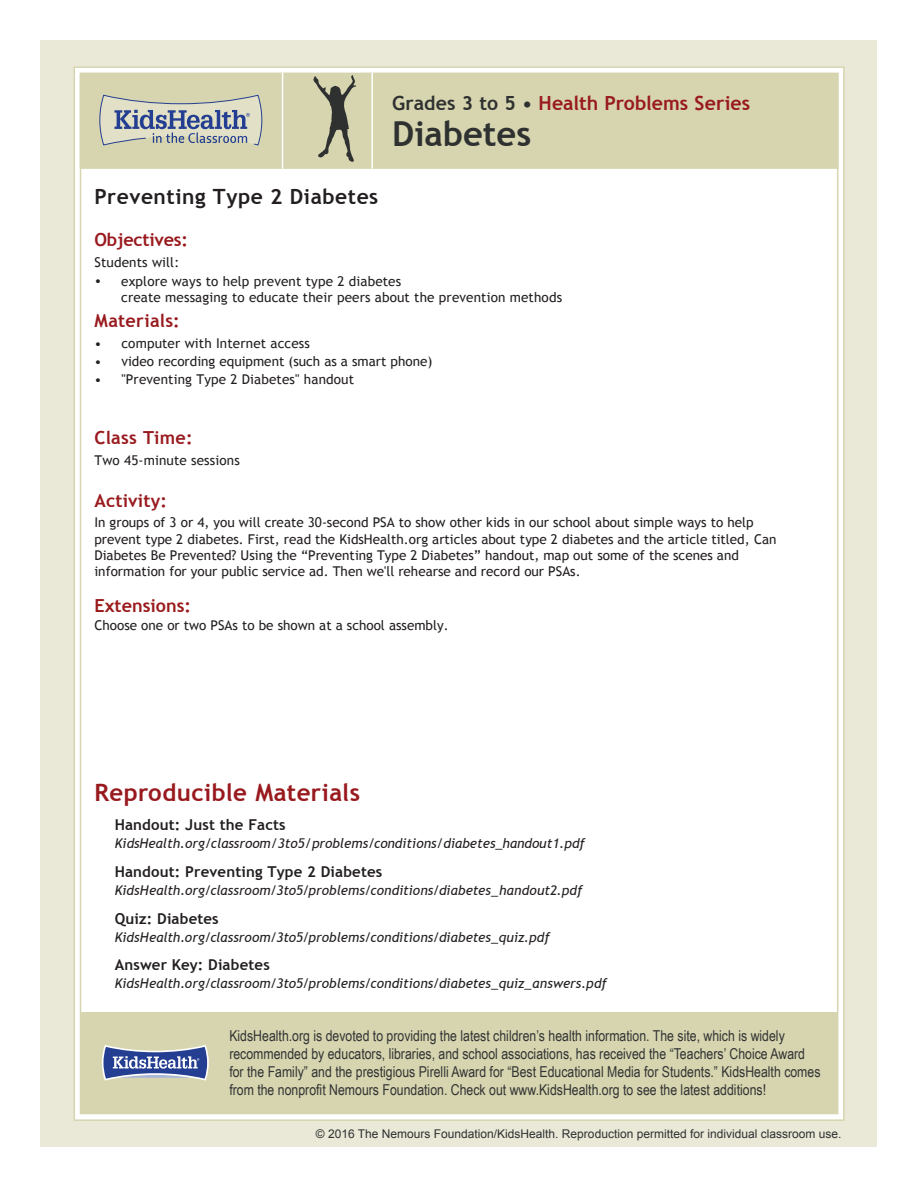
<style>
.page{position:relative;width:918px;height:1188px;background:#fff}
.page>*{position:absolute;margin:0;border:0;box-sizing:border-box;transform-origin:0 0}
.Lesson_Header{font:700 34.5px "Trebuchet MS";color:#2f3130}
.t1{font:700 24px "Trebuchet MS";letter-spacing:.015em;color:#991a1e}
.t2{font:700 21px "Trebuchet MS";letter-spacing:.025em;color:#231f20}
.Lesson_Header-2{font:700 19.5px "Trebuchet MS";color:#991a1e}
.t3{font:700 18px "Trebuchet MS";letter-spacing:.01em;color:#991a1e}
.t4{font:700 18px "Trebuchet MS";letter-spacing:-.015em;color:#991a1e}
.t5{font:700 18px "Trebuchet MS";color:#9a1a1d}
.t6{font:15px/18px "Arial Narrow";color:#323333}
.Article_List{font:700 15px "Trebuchet MS";letter-spacing:.01em;color:#231f20}
.Article_List-2{font:700 15px "Trebuchet MS";letter-spacing:.01em;color:#231f20}
.Basic_Bulleted_List{font:13.5px/16.2px "Trebuchet MS";color:#231f20}
.Article_List-3{font:italic 13.5px "Trebuchet MS";color:#231f20}
.t7{font:12px "Arial";color:#2f3130}
.s1{color:#2f3130}
.s2{font-style:inherit}
</style>
<div class="page">
<div style="left:40px;top:40px;width:838px;height:1108px;background:#eae9d8"></div>
<div style="left:74px;top:67px;width:770px;height:1053px;background:#fff"></div>
<div style="left:81px;top:1013px;width:757px;height:100px;background:#d6d5b0"></div>
<svg style="left:102px;top:1045px;width:107px;height:36px"></svg>
<div style="left:81px;top:74px;width:757px;height:94px;background:#d6d5b0"></div>
<div style="left:80px;top:73px;width:759px;height:96px;border:2px solid #d6d5b0"></div>
<svg style="left:99px;top:94px;width:164px;height:52px"></svg>
<hr style="left:371px;top:73px;width:2px;height:96px;background:#fff">
<hr style="left:282px;top:73px;width:1px;height:96px;background:#fff">
<svg style="left:313px;top:75px;width:44px;height:87px"></svg>
<p class="Lesson_Header-2" style="left:392px;top:91px;width:360px"><span class="s1">Grades 3 to 5 •</span> Health Problems Series</p>
<p class="Lesson_Header" style="left:392px;top:112px;width:141px">Diabetes</p>
<p class="t2" style="left:94px;top:184px;width:285px">Preventing Type 2 Diabetes</p>
<p class="t4" style="left:94px;top:229px;width:95px">Objectives:</p>
<p class="Basic_Bulleted_List" style="left:94px;top:255px;width:86px">Students will:</p>
<p class="Basic_Bulleted_List" style="left:121px;top:273px;width:442px">explore ways to help prevent type 2 diabetes<br>create messaging to educate their peers about the prevention methods</p>
<p class="Basic_Bulleted_List" style="left:94px;top:273px;width:9px">•</p>
<p class="t3" style="left:94px;top:310px;width:87px">Materials:</p>
<p class="Basic_Bulleted_List" style="left:94px;top:336px;width:217px">• computer with Internet access</p>
<p class="Basic_Bulleted_List" style="left:94px;top:354px;width:339px">• video recording equipment (such as a smart phone)</p>
<p class="Basic_Bulleted_List" style="left:94px;top:372px;width:261px">• "Preventing Type 2 Diabetes" handout</p>
<p class="t3" style="left:94px;top:427px;width:100px">Class Time:</p>
<p class="Basic_Bulleted_List" style="left:94px;top:453px;width:147px">Two 45-minute sessions</p>
<p class="t3" style="left:94px;top:490px;width:74px">Activity:</p>
<p class="Basic_Bulleted_List" style="left:94px;top:515px;width:684px">In groups of 3 or 4, you will create 30-second PSA to show other kids in our school about simple ways to help prevent type 2 diabetes. First, read the KidsHealth.org articles about type 2 diabetes and the article titled, Can Diabetes Be Prevented? Using the “Preventing Type 2 Diabetes” handout, map out some of the scenes and information for your public service ad. Then we'll rehearse and record our PSAs.</p>
<p class="t5" style="left:94px;top:594px;width:98px">Extensions:</p>
<p class="Basic_Bulleted_List" style="left:94px;top:617px;width:356px">Choose one or two PSAs to be shown at a school assembly.</p>
<p class="t1" style="left:94px;top:778px;width:267px">Reproducible Materials</p>
<p class="Article_List" style="left:115px;top:815px;width:173px"><span class="s2">Handout:</span> Just the Facts</p>
<p class="Article_List-3" style="left:115px;top:835px;width:472px">KidsHealth.org/classroom/3to5/problems/conditions/diabetes_handout1.pdf</p>
<p class="Article_List" style="left:115px;top:862px;width:269px"><span class="s2">Handout:</span> Preventing Type 2 Diabetes</p>
<p class="Article_List-3" style="left:115px;top:882px;width:469px">KidsHealth.org/classroom/3to5/problems/conditions/diabetes_handout2.pdf</p>
<p class="Article_List-2" style="left:115px;top:909px;width:106px">Quiz: Diabetes</p>
<p class="Article_List-3" style="left:115px;top:929px;width:437px">KidsHealth.org/classroom/3to5/problems/conditions/diabetes_quiz.pdf</p>
<p class="Article_List-2" style="left:115px;top:956px;width:157px">Answer Key: Diabetes</p>
<p class="Article_List-3" style="left:115px;top:976px;width:494px">KidsHealth.org/classroom/3to5/problems/conditions/diabetes_quiz_answers.pdf</p>
<p class="t6" style="left:229px;top:1026px;width:593px">KidsHealth.org is devoted to providing the latest children’s health information. The site, which is widely recommended by educators, libraries, and school associations, has received the “Teachers’ Choice Award for the Family” and the prestigious Pirelli Award for “Best Educational Media for Students.” KidsHealth comes from the nonprofit Nemours Foundation. Check out www.KidsHealth.org to see the latest additions!</p>
<p class="t7" style="left:316px;top:1126px;width:527px">© 2016 The Nemours Foundation/KidsHealth. Reproduction permitted for individual classroom use.</p>
</div>
